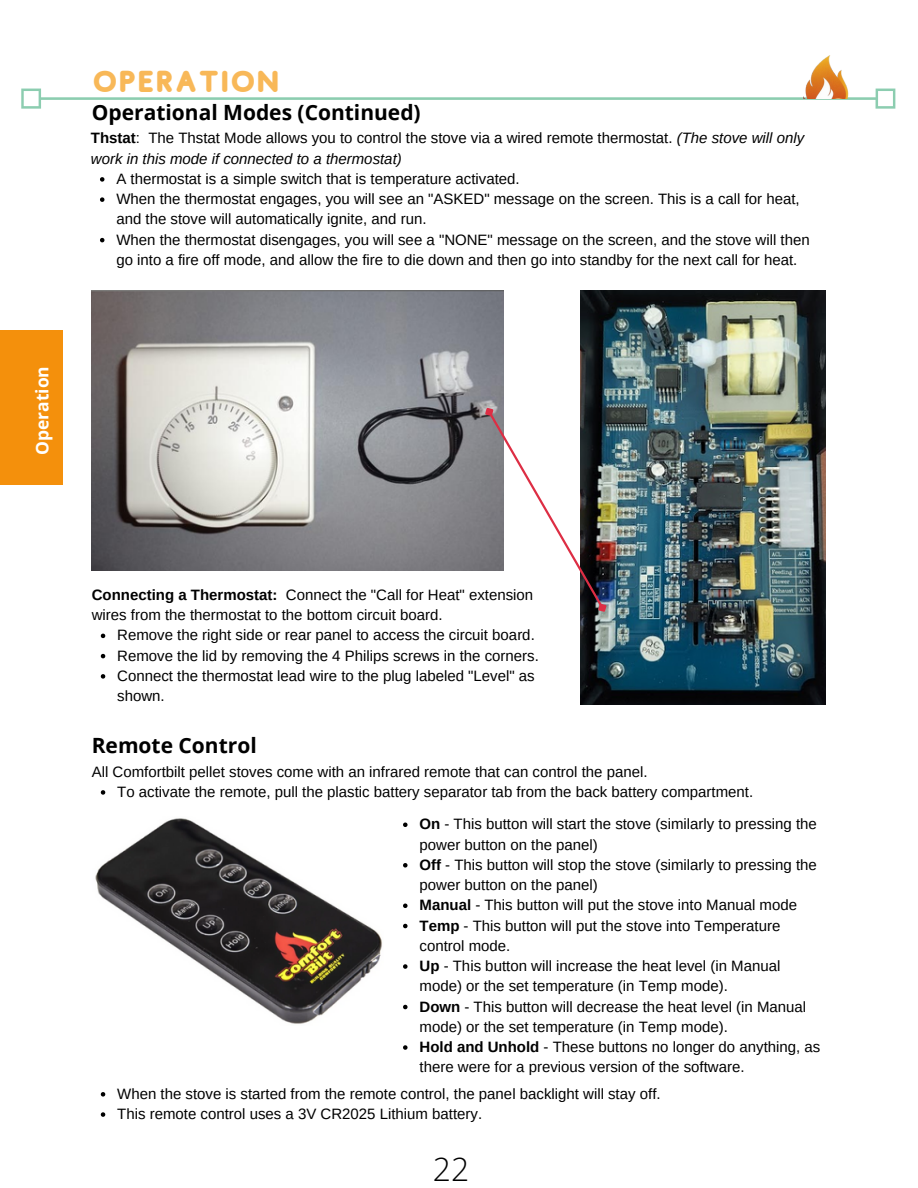
<style>
.page{position:relative;width:918px;height:1188px;background:#fff}
.page>*{position:absolute;margin:0;border:0;box-sizing:border-box;transform-origin:0 0}
.t1{font:300 31.95px "Open Sans";color:#000}
.t2{font:30px "Studly";color:#f8b858}
.t3{font:700 21px "Open Sans";color:#000}
.t4{font:700 17.4px "Open Sans";color:#fff}
.t5{font:15px/20.2px "Arimo";color:#000}
.s1{font-weight:700}
.s2{font-style:italic}
</style>
<div class="page">
<img style="left:581px;top:291px;width:245px;height:414px">
<img style="left:92px;top:291px;width:412px;height:280px">
<svg style="left:480px;top:403px;width:131px;height:214px"></svg>
<img style="left:95px;top:818px;width:287px;height:206px">
<svg style="left:100px;top:177px;width:4px;height:5px"></svg>
<svg style="left:100px;top:197px;width:4px;height:5px"></svg>
<svg style="left:100px;top:238px;width:4px;height:4px"></svg>
<svg style="left:101px;top:634px;width:4px;height:4px"></svg>
<svg style="left:101px;top:654px;width:4px;height:4px"></svg>
<svg style="left:101px;top:674px;width:4px;height:5px"></svg>
<svg style="left:101px;top:790px;width:4px;height:5px"></svg>
<svg style="left:403px;top:823px;width:5px;height:4px"></svg>
<svg style="left:403px;top:863px;width:5px;height:5px"></svg>
<svg style="left:403px;top:904px;width:5px;height:4px"></svg>
<svg style="left:403px;top:924px;width:5px;height:4px"></svg>
<svg style="left:403px;top:964px;width:5px;height:5px"></svg>
<svg style="left:403px;top:1005px;width:5px;height:4px"></svg>
<svg style="left:403px;top:1045px;width:5px;height:5px"></svg>
<svg style="left:101px;top:1092px;width:4px;height:5px"></svg>
<svg style="left:101px;top:1112px;width:4px;height:5px"></svg>
<svg style="left:21px;top:89px;width:874px;height:20px"></svg>
<img style="left:804px;top:56px;width:45px;height:42px">
<div style="left:0;top:330px;width:63px;height:154px;background:#f4900c"></div>
<h2 class="t2" style="left:92px;top:65px;width:190px">OPERATION</h2>
<h3 class="t3" style="left:92px;top:98px;width:330px">Operational Modes (Continued)</h3>
<p class="t5" style="left:91px;top:128px;width:715px"><span class="s1">Thstat</span>: The Thstat Mode allows you to control the stove via a wired remote thermostat. <span class="s2">(The stove will only work in this mode if connected to a thermostat)</span></p>
<p class="t5" style="left:116px;top:169px;width:695px">A thermostat is a simple switch that is temperature activated.<br>When the thermostat engages, you will see an "ASKED" message on the screen. This is a call for heat, and the stove will automatically ignite, and run.<br>When the thermostat disengages, you will see a "NONE" message on the screen, and the stove will then go into a fire off mode, and allow the fire to die down and then go into standby for the next call for heat.</p>
<p class="t4" style="left:30px;top:455px;width:90px;rotate:-90deg">Operation</p>
<p class="t5" style="left:92px;top:585px;width:443px"><span class="s1">Connecting a Thermostat:</span> Connect the "Call for Heat" extension wires from the thermostat to the bottom circuit board.</p>
<p class="t5" style="left:117px;top:625px;width:423px">Remove the right side or rear panel to access the circuit board.<br>Remove the lid by removing the 4 Philips screws in the corners.<br>Connect the thermostat lead wire to the plug labeled "Level" as shown.</p>
<h3 class="t3" style="left:92px;top:730px;width:167px">Remote Control</h3>
<p class="t5" style="left:92px;top:761px;width:557px">All Comfortbilt pellet stoves come with an infrared remote that can control the panel.</p>
<p class="t5" style="left:117px;top:782px;width:637px">To activate the remote, pull the plastic battery separator tab from the back battery compartment.</p>
<p class="t5" style="left:420px;top:814px;width:402px"><span class="s1">On</span> - This button will start the stove (similarly to pressing the power button on the panel)<br><span class="s1">Off</span> - This button will stop the stove (similarly to pressing the power button on the panel)<br><span class="s1">Manual</span> - This button will put the stove into Manual mode <span class="s1">Temp</span> - This button will put the stove into Temperature control mode.<br><span class="s1">Up</span> - This button will increase the heat level (in Manual mode) or the set temperature (in Temp mode).<br><span class="s1">Down</span> - This button will decrease the heat level (in Manual mode) or the set temperature (in Temp mode).<br><span class="s1">Hold and Unhold</span> - These buttons no longer do anything, as there were for a previous version of the software.</p>
<p class="t5" style="left:117px;top:1083px;width:545px">When the stove is started from the remote control, the panel backlight will stay off.<br>This remote control uses a 3V CR2025 Lithium battery.</p>
<h1 class="t1" style="left:433px;top:1147px;width:38px">22</h1>
</div>
